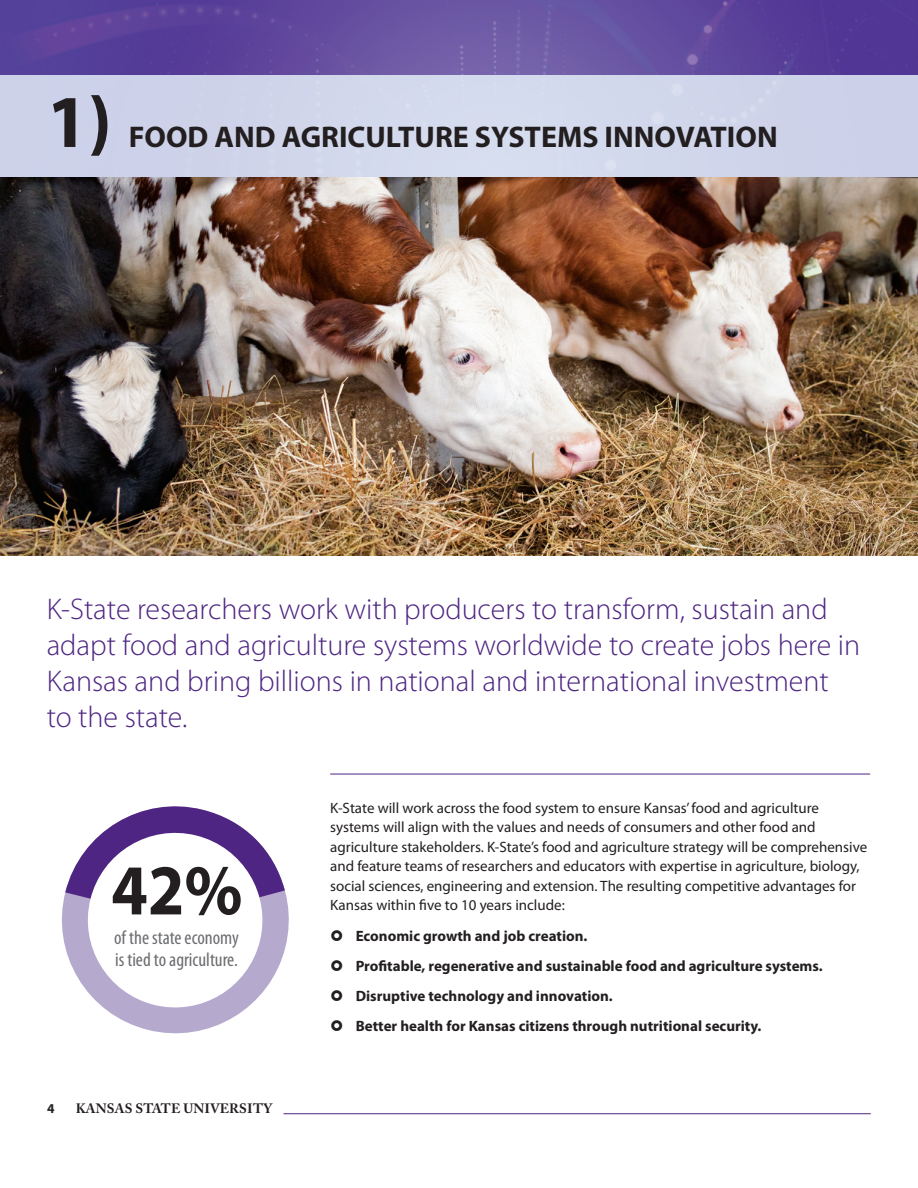
<style>
.page{position:relative;width:918px;height:1188px;background:#fff}
.page>*{position:absolute;margin:0;border:0;box-sizing:border-box;transform-origin:0 0}
.t1{font:700 75px "Myriad Pro";color:#231f20}
.t2{font:300 30px/36px "Myriad Pro";color:#4e2582}
.t3{font:700 30px "Myriad Pro";color:#231f20}
.t4{font:condensed 19.5px/22.5px "Myriad Pro";color:#6c6d70}
.t5{font:15px/19.5px "Myriad Pro";color:#231f20}
.t6{font:700 15px "Myriad Pro";color:#231f20}
.t7{font:700 13.5px "Adobe Caslon Pro";letter-spacing:.015em;color:#231f20}
.t8{font:700 13.5px "Myriad Pro";color:#231f20}
</style>
<div class="page">
<hr style="left:284px;top:1113px;width:587px;height:1px;background:#4e2582">
<img style="left:0;top:0;width:917px;height:76px">
<svg style="left:61px;top:892px;width:228px;height:142px"></svg>
<div style="left:0;top:76px;width:917px;height:101px;background:#d0d5ea"></div>
<hr style="left:330px;top:774px;width:540px;height:1px;background:#4e2582">
<svg style="left:65px;top:806px;width:220px;height:211px"></svg>
<img style="left:0;top:177px;width:917px;height:378px">
<p class="t1" style="left:47px;top:73px;width:67px">1)</p>
<p class="t3" style="left:129px;top:117px;width:650px">FOOD AND AGRICULTURE SYSTEMS INNOVATION</p>
<p class="t2" style="left:47px;top:590px;width:815px">K-State researchers work with producers to transform, sustain and adapt food and agriculture systems worldwide to create jobs here in Kansas and bring billions in national and international investment to the state.</p>
<p class="t4" style="left:114px;top:926px;width:126px">of the state economy is tied to agriculture.</p>
<p class="t8" style="left:47px;top:1100px;width:9px">4</p>
<p class="t7" style="left:76px;top:1101px;width:198px">KANSAS STATE UNIVERSITY</p>
<p class="t5" style="left:330px;top:798px;width:539px">K-State will work across the food system to ensure Kansas’ food and agriculture systems will align with the values and needs of consumers and other food and agriculture stakeholders. K-State’s food and agriculture strategy will be comprehensive and feature teams of researchers and educators with expertise in agriculture, biology, social sciences, engineering and extension. The resulting competitive advantages for Kansas within five to 10 years include:</p>
<p class="t6" style="left:356px;top:926px;width:233px">Economic growth and job creation.</p>
<p class="t6" style="left:356px;top:956px;width:469px">Profitable, regenerative and sustainable food and agriculture systems.</p>
<p class="t6" style="left:356px;top:986px;width:259px">Disruptive technology and innovation.</p>
<p class="t6" style="left:356px;top:1017px;width:407px">Better health for Kansas citizens through nutritional security.</p>
</div>
